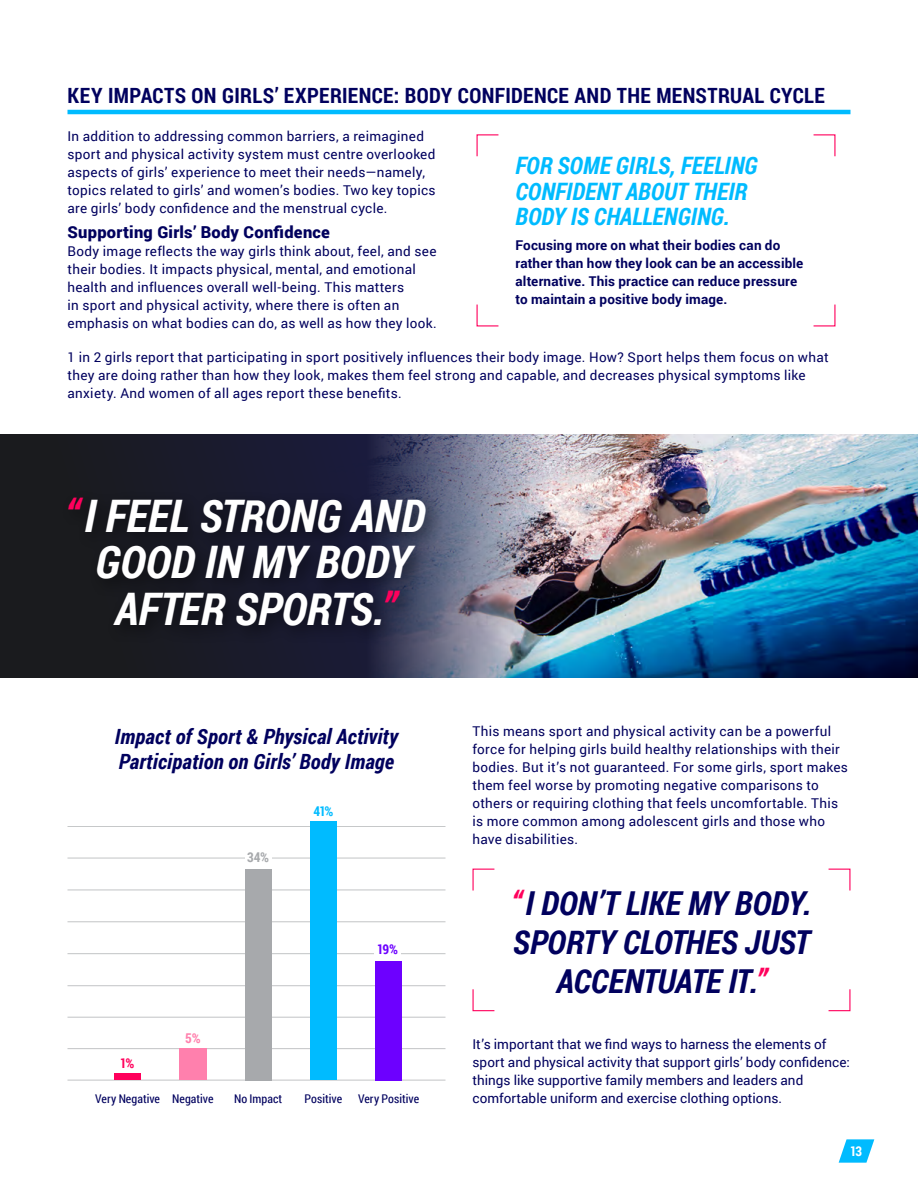
<style>
.page{position:relative;width:918px;height:1188px;background:#fff}
.page>*{position:absolute;margin:0;border:0;box-sizing:border-box;transform-origin:0 0}
.t1{font:italic 700 44.85px/46.3px "Roboto Condensed";letter-spacing:-.005em;color:#fff;text-align:center}
.t2{font:italic 700 33px/39px "Roboto Condensed";letter-spacing:-.005em;color:#01015e;text-align:center}
.t3{font:italic 700 24px/25.5px "Roboto Condensed";letter-spacing:.005em;color:#0bf}
.t4{font:700 21px "Roboto Condensed";letter-spacing:.015em;color:#01015e}
.t5{font:italic 700 21px/25.5px "Roboto Condensed";letter-spacing:.01em;color:#01015e}
.t6{font:900 16.5px "Roboto";letter-spacing:.015em;color:#01015e}
.t7{font:13.5px/18px "Roboto";letter-spacing:.02em;color:#01015e}
.t8{font:13.5px/18px "Roboto";color:#01015e}
.t9{font:700 13.5px/18px "Roboto";letter-spacing:.01em;color:#01015e}
.t10{font:700 13.5px "Roboto Condensed";color:#0bf}
.t11{font:700 13.5px "Roboto Condensed";color:#6d00ff}
.t12{font:700 13.5px "Roboto Condensed";color:#a7a9ac}
.t13{font:700 13.5px "Roboto Condensed";color:#fff}
.t14{font:700 13.5px "Roboto Condensed";color:#ff80ad}
.t15{font:700 13.5px "Roboto Condensed";color:#ff005c}
.t16{font:12px "Roboto Condensed";color:#01015e}
.s1{color:#ff005c}
</style>
<div class="page">
<svg style="left:0;top:435px;width:329px;height:243px;background:#1a1b24"></svg>
<img style="left:329px;top:435px;width:589px;height:243px">
<hr style="left:68px;top:110px;width:782px;height:4px;background:#0bf">
<svg style="left:476px;top:134px;width:23px;height:23px"></svg>
<svg style="left:476px;top:304px;width:23px;height:23px"></svg>
<svg style="left:813px;top:134px;width:23px;height:23px"></svg>
<svg style="left:813px;top:304px;width:23px;height:23px"></svg>
<svg style="left:472px;top:868px;width:23px;height:23px"></svg>
<svg style="left:472px;top:989px;width:23px;height:23px"></svg>
<svg style="left:828px;top:868px;width:23px;height:23px"></svg>
<svg style="left:828px;top:989px;width:23px;height:23px"></svg>
<svg style="left:839px;top:1139px;width:35px;height:24px"></svg>
<div style="left:60px;top:488px;width:385px;height:157px;background:#000;opacity:.5"></div>
<hr style="left:68px;top:1080px;width:378px;height:1px;background:#a7a9ac">
<hr style="left:68px;top:953px;width:378px;height:1px;background:#a7a9ac">
<hr style="left:68px;top:890px;width:378px;height:1px;background:#a7a9ac">
<hr style="left:68px;top:922px;width:378px;height:1px;background:#a7a9ac">
<hr style="left:68px;top:858px;width:378px;height:1px;background:#a7a9ac">
<hr style="left:68px;top:1048px;width:378px;height:1px;background:#a7a9ac">
<hr style="left:68px;top:826px;width:378px;height:1px;background:#a7a9ac">
<hr style="left:68px;top:1017px;width:378px;height:1px;background:#a7a9ac">
<hr style="left:68px;top:985px;width:378px;height:1px;background:#a7a9ac">
<div style="left:114px;top:1074px;width:27px;height:6px;background:#ff005c"></div>
<div style="left:179px;top:1048px;width:27px;height:32px;background:#ff80ad"></div>
<div style="left:245px;top:869px;width:27px;height:211px;background:#a7a9ac"></div>
<div style="left:375px;top:961px;width:27px;height:119px;background:#6d00ff"></div>
<div style="left:374px;top:941px;width:27px;height:18px;background:#fff"></div>
<div style="left:245px;top:849px;width:27px;height:18px;background:#fff"></div>
<div style="left:310px;top:822px;width:27px;height:258px;background:#0bf"></div>
<h3 class="t4" style="left:68px;top:81px;width:759px">KEY IMPACTS ON GIRLS’ EXPERIENCE: BODY CONFIDENCE AND THE MENSTRUAL CYCLE</h3>
<p class="t7" style="left:68px;top:127px;width:370px">In addition to addressing common barriers, a reimagined sport and physical activity system must centre overlooked aspects of girls’ experience to meet their needs—namely, topics related to girls’ and women’s bodies. Two key topics are girls’ body confidence and the menstrual cycle.</p>
<p class="t6" style="left:68px;top:220px;width:264px">Supporting Girls’ Body Confidence</p>
<p class="t7" style="left:68px;top:241px;width:371px">Body image reflects the way girls think about, feel, and see their bodies. It impacts physical, mental, and emotional health and influences overall well-being. This matters<br>in sport and physical activity, where there is often an emphasis on what bodies can do, as well as how they look.</p>
<p class="t7" style="left:68px;top:347px;width:763px">1 in 2 girls report that participating in sport positively influences their body image. How? Sport helps them focus on what they are doing rather than how they look, makes them feel strong and capable, and decreases physical symptoms like anxiety. And women of all ages report these benefits.</p>
<h3 class="t3" style="left:516px;top:152px;width:244px">FOR SOME GIRLS, FEELING<br>CONFIDENT ABOUT THEIR<br>BODY IS CHALLENGING.</h3>
<p class="t9" style="left:516px;top:236px;width:289px">Focusing more on what their bodies can do rather than how they look can be an accessible alternative. This practice can reduce pressure to maintain a positive body image.</p>
<h1 class="t1" style="left:65px;top:491px;width:362px"><span class="s1">“</span>I FEEL STRONG AND<br>GOOD IN MY BODY<br>AFTER SPORTS.<span class="s1">”</span></h1>
<h3 class="t5" style="left:115px;top:723px;width:285px">Impact of Sport &amp; Physical Activity<br>Participation on Girls’ Body Image</h3>
<p class="t15" style="left:121px;top:1054px;width:15px">1%</p>
<p class="t14" style="left:185px;top:1028px;width:17px">5%</p>
<p class="t12" style="left:247px;top:847px;width:24px">34%</p>
<p class="t10" style="left:314px;top:802px;width:21px">41%</p>
<p class="t11" style="left:378px;top:940px;width:22px">19%</p>
<p class="t16" style="left:95px;top:1091px;width:120px">Very Negative Negative</p>
<p class="t16" style="left:234px;top:1091px;width:50px">No Impact</p>
<p class="t16" style="left:305px;top:1091px;width:39px">Positive</p>
<p class="t16" style="left:358px;top:1091px;width:63px">Very Positive</p>
<p class="t7" style="left:472px;top:722px;width:377px">This means sport and physical activity can be a powerful force for helping girls build healthy relationships with their bodies. But it’s not guaranteed. For some girls, sport makes them feel worse by promoting negative comparisons to others or requiring clothing that feels uncomfortable. This is more common among adolescent girls and those who have disabilities.</p>
<h2 class="t2" style="left:511px;top:883px;width:302px"><span class="s1">“</span>I DON’T LIKE MY BODY.<br>SPORTY CLOTHES JUST<br>ACCENTUATE IT.<span class="s1">”</span></h2>
<p class="t8" style="left:472px;top:1035px;width:379px">It’s important that we find ways to harness the elements of sport and physical activity that support girls’ body confidence: things like supportive family members and leaders and comfortable uniform and exercise clothing options.</p>
<p class="t13" style="left:851px;top:1142px;width:13px">13</p>
</div>
